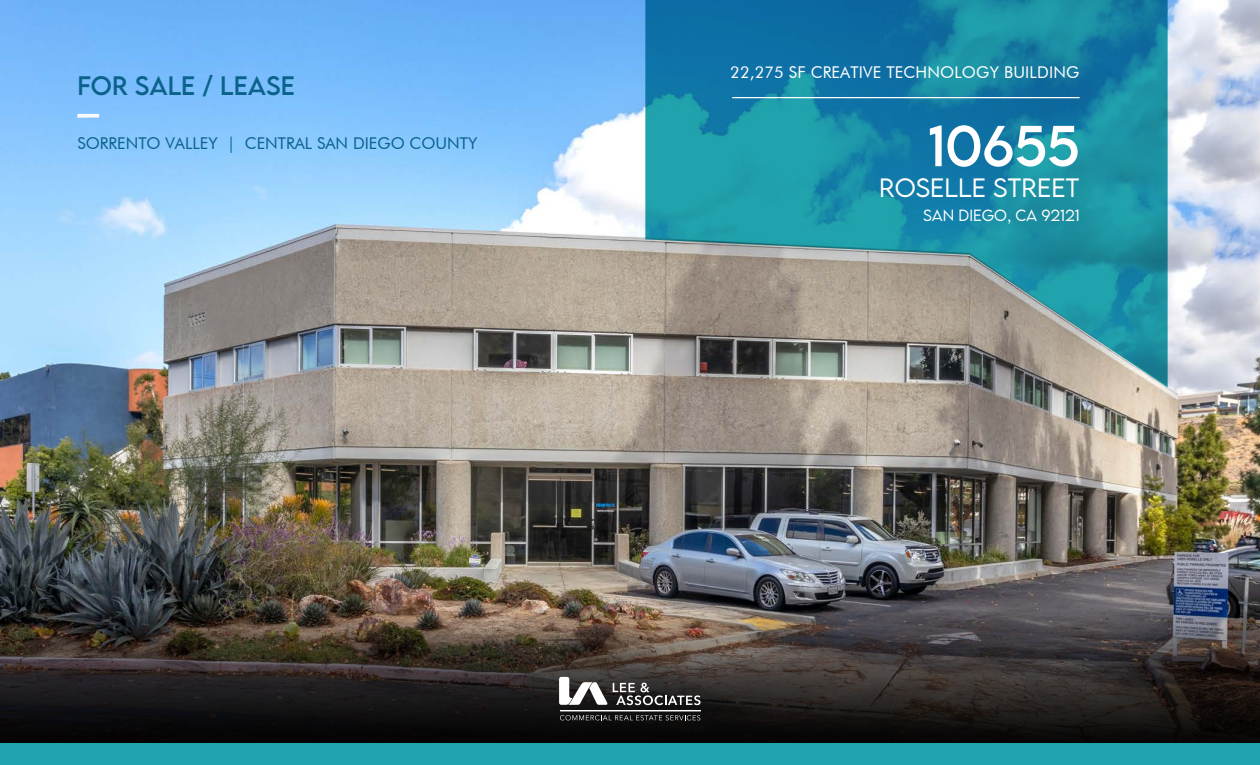
<style>
.page{position:relative;width:1260px;height:765px;background:#fff}
.page>*{position:absolute;margin:0;border:0;box-sizing:border-box;transform-origin:0 0}
.t1{font:51.25px "LEMONMILK";color:#fff}
.t2{font:23.75px "LEMONMILK";color:#0b628b}
.t3{font:300 23.62px "LEMONMILK";color:#fff}
.t4{font:16.25px "Futura BT";color:#0b628b}
.t5{font:16.25px "Futura BT";letter-spacing:.01em;color:#fff}
.t6{font:300 14.38px "LEMONMILK";color:#fff}
</style>
<div class="page">
<img style="left:0;top:0;width:1260px;height:606px">
<svg style="left:0;top:606px;width:1260px;height:138px"></svg>
<svg style="left:559px;top:677px;width:141px;height:28px"></svg>
<hr style="left:560px;top:711px;width:141px;height:1px;background:#fff">
<svg style="left:560px;top:715px;width:140px;height:5px"></svg>
<svg style="left:645px;top:0;width:523px;height:388px"></svg>
<hr style="left:732px;top:97px;width:348px;height:1px;background:#fff">
<svg style="left:77px;top:114px;width:22px;height:4px"></svg>
<div style="left:0;top:744px;width:1260px;height:21px;background:#21a3ad"></div>
<h2 class="t2" style="left:77px;top:70px;width:219px">FOR SALE / LEASE</h2>
<p class="t4" style="left:77px;top:133px;width:401px">SORRENTO VALLEY | CENTRAL SAN DIEGO COUNTY</p>
<p class="t5" style="left:730px;top:63px;width:351px">22,275 SF CREATIVE TECHNOLOGY BUILDING</p>
<h1 class="t1" style="left:928px;top:113px;width:153px">10655</h1>
<h3 class="t3" style="left:879px;top:173px;width:202px">ROSELLE STREET</h3>
<p class="t6" style="left:923px;top:206px;width:158px">SAN DIEGO, CA 92121</p>
</div>
